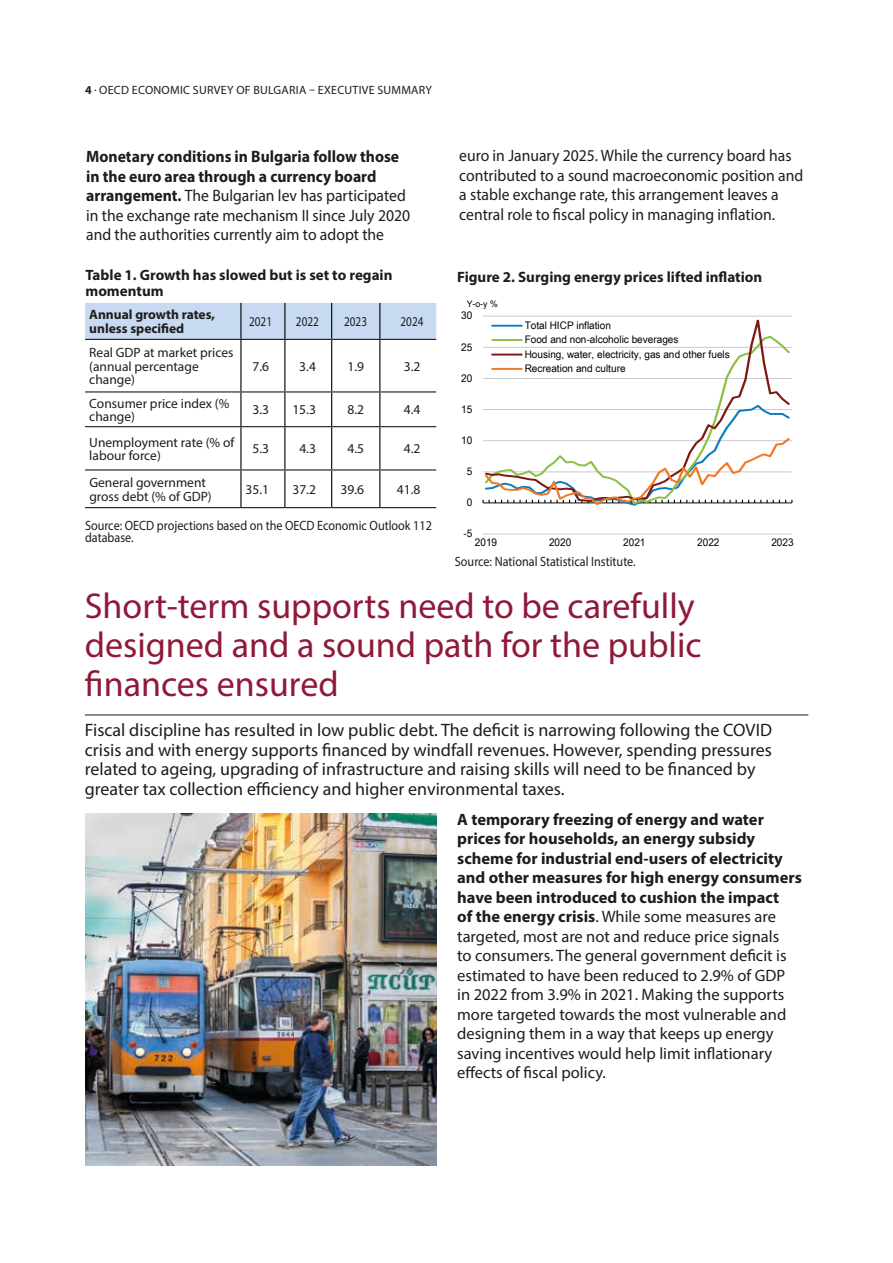
<style>
.page{position:relative;width:893px;height:1263px;background:#fff}
.page>*{position:absolute;margin:0;border:0;box-sizing:border-box;transform-origin:0 0}
.t1{font:36px/39px "Myriad Pro";color:#8f1939}
.t2{font:18px/19.5px "Myriad Pro";color:#1d1d1b}
.t3{font:16.5px/19.5px "Myriad Pro";color:#1d1d1b}
.t4{font:16.5px/19.5px "Myriad Pro";color:#1d1d1b;scale:.95 1}
.t5{font:700 15px/16.5px "Myriad Pro";color:#1d1d1b}
.t6{font:13.5px/13.5px "Myriad Pro";color:#1d1d1b}
.t7{font:13.5px/12px "Myriad Pro";color:#1d1d1b;scale:.9 1}
.t8{font:700 13.5px/13.5px "Myriad Pro";color:#1d1d1b}
.t9{font:13.5px "Myriad Pro";color:#1d1d1b;scale:.83 1}
.t10{font:12px "Myriad Pro";letter-spacing:.02em;color:#1d1d1b}
.t11{font:10.5px/14.4px "Arial Narrow";letter-spacing:-.005em;color:#020203;scale:1.18 1}
.t12{font:9px "Arial Narrow";color:#020203;scale:1.18 1}
.s1{font-weight:700}
</style>
<div class="page">
<hr style="left:85px;top:715px;width:723px;height:1px;background:#1d1d1b">
<div style="left:85px;top:303px;width:351px;height:36px;background:#c7daf2"></div>
<hr style="left:240px;top:303px;width:2px;height:36px;background:#000">
<hr style="left:284px;top:303px;width:1px;height:36px;background:#000">
<hr style="left:331px;top:303px;width:1px;height:36px;background:#000">
<hr style="left:379px;top:303px;width:1px;height:36px;background:#000">
<hr style="left:240px;top:340px;width:2px;height:51px;background:#000">
<hr style="left:284px;top:340px;width:1px;height:51px;background:#000">
<hr style="left:331px;top:340px;width:1px;height:51px;background:#000">
<hr style="left:379px;top:340px;width:1px;height:51px;background:#000">
<hr style="left:240px;top:392px;width:2px;height:34px;background:#000">
<hr style="left:284px;top:392px;width:1px;height:34px;background:#000">
<hr style="left:331px;top:392px;width:1px;height:34px;background:#000">
<hr style="left:379px;top:392px;width:1px;height:34px;background:#000">
<hr style="left:240px;top:427px;width:2px;height:42px;background:#000">
<hr style="left:284px;top:427px;width:1px;height:42px;background:#000">
<hr style="left:331px;top:427px;width:1px;height:42px;background:#000">
<hr style="left:379px;top:427px;width:1px;height:42px;background:#000">
<hr style="left:240px;top:470px;width:2px;height:37px;background:#000">
<hr style="left:284px;top:470px;width:1px;height:37px;background:#000">
<hr style="left:331px;top:470px;width:1px;height:37px;background:#000">
<hr style="left:379px;top:470px;width:1px;height:37px;background:#000">
<hr style="left:85px;top:339px;width:156px;height:1px;background:#1d1d1b">
<hr style="left:241px;top:339px;width:44px;height:1px;background:#1d1d1b">
<hr style="left:285px;top:339px;width:47px;height:1px;background:#1d1d1b">
<hr style="left:332px;top:339px;width:48px;height:1px;background:#1d1d1b">
<hr style="left:380px;top:339px;width:56px;height:1px;background:#1d1d1b">
<hr style="left:85px;top:391px;width:156px;height:1px;background:#1d1d1b">
<hr style="left:241px;top:391px;width:44px;height:1px;background:#1d1d1b">
<hr style="left:285px;top:391px;width:47px;height:1px;background:#1d1d1b">
<hr style="left:332px;top:391px;width:48px;height:1px;background:#1d1d1b">
<hr style="left:380px;top:391px;width:56px;height:1px;background:#1d1d1b">
<hr style="left:85px;top:426px;width:156px;height:1px;background:#1d1d1b">
<hr style="left:241px;top:426px;width:44px;height:1px;background:#1d1d1b">
<hr style="left:285px;top:426px;width:47px;height:1px;background:#1d1d1b">
<hr style="left:332px;top:426px;width:48px;height:1px;background:#1d1d1b">
<hr style="left:380px;top:426px;width:56px;height:1px;background:#1d1d1b">
<hr style="left:85px;top:469px;width:156px;height:1px;background:#1d1d1b">
<hr style="left:241px;top:469px;width:44px;height:1px;background:#1d1d1b">
<hr style="left:285px;top:469px;width:47px;height:1px;background:#1d1d1b">
<hr style="left:332px;top:469px;width:48px;height:1px;background:#1d1d1b">
<hr style="left:380px;top:469px;width:56px;height:1px;background:#1d1d1b">
<hr style="left:85px;top:507px;width:156px;height:1px;background:#1d1d1b">
<hr style="left:241px;top:507px;width:44px;height:1px;background:#1d1d1b">
<hr style="left:285px;top:507px;width:47px;height:1px;background:#1d1d1b">
<hr style="left:332px;top:507px;width:48px;height:1px;background:#1d1d1b">
<hr style="left:380px;top:507px;width:56px;height:1px;background:#1d1d1b">
<hr style="left:483px;top:533px;width:309px;height:2px;background:#cac9ca">
<svg style="left:483px;top:316px;width:309px;height:87px"></svg>
<svg style="left:482px;top:403px;width:310px;height:103px"></svg>
<hr style="left:492px;top:325px;width:30px;height:2px;background:#0e7cc0">
<hr style="left:492px;top:339px;width:30px;height:2px;background:#8ec047">
<hr style="left:492px;top:353px;width:30px;height:3px;background:#7f1810">
<hr style="left:492px;top:368px;width:30px;height:2px;background:#ef7a25">
<img style="left:85px;top:813px;width:352px;height:353px">
<p class="t10" style="left:85px;top:83px;width:348px"><span class="s1">4</span> . OECD ECONOMIC SURVEY OF BULGARIA – EXECUTIVE SUMMARY</p>
<p class="t4" style="left:86px;top:147px;width:343px"><span class="s1">Monetary conditions in Bulgaria follow those in the euro area through a currency board arrangement.</span> The Bulgarian lev has participated in the exchange rate mechanism II since July 2020 and the authorities currently aim to adopt the</p>
<p class="t5" style="left:85px;top:266px;width:309px">Table 1. Growth has slowed but is set to regain momentum</p>
<p class="t8" style="left:89px;top:308px;width:127px">Annual growth rates, unless specified</p>
<p class="t9" style="left:249px;top:313px;width:29px">2021</p>
<p class="t9" style="left:296px;top:313px;width:29px">2022</p>
<p class="t9" style="left:344px;top:313px;width:29px">2023</p>
<p class="t9" style="left:400px;top:313px;width:29px">2024</p>
<p class="t6" style="left:89px;top:346px;width:146px">Real GDP at market prices (annual percentage change)</p>
<p class="t6" style="left:253px;top:359px;width:18px">7.6</p>
<p class="t6" style="left:299px;top:359px;width:18px">3.4</p>
<p class="t6" style="left:347px;top:359px;width:18px">1.9</p>
<p class="t6" style="left:404px;top:359px;width:18px">3.2</p>
<p class="t6" style="left:89px;top:396px;width:142px">Consumer price index (% change)</p>
<p class="t6" style="left:253px;top:403px;width:18px">3.3</p>
<p class="t6" style="left:292px;top:403px;width:25px">15.3</p>
<p class="t6" style="left:347px;top:403px;width:18px">8.2</p>
<p class="t6" style="left:404px;top:403px;width:18px">4.4</p>
<p class="t6" style="left:89px;top:435px;width:147px">Unemployment rate (% of labour force)</p>
<p class="t6" style="left:253px;top:442px;width:18px">5.3</p>
<p class="t6" style="left:299px;top:442px;width:18px">4.3</p>
<p class="t6" style="left:348px;top:442px;width:18px">4.5</p>
<p class="t6" style="left:404px;top:442px;width:18px">4.2</p>
<p class="t6" style="left:89px;top:476px;width:124px">General government gross debt (% of GDP)</p>
<p class="t6" style="left:246px;top:482px;width:25px">35.1</p>
<p class="t6" style="left:292px;top:482px;width:25px">37.2</p>
<p class="t6" style="left:341px;top:482px;width:25px">39.6</p>
<p class="t6" style="left:397px;top:482px;width:25px">41.8</p>
<p class="t7" style="left:85px;top:519px;width:387px">Source: OECD projections based on the OECD Economic Outlook 112 database.</p>
<p class="t4" style="left:459px;top:146px;width:364px">euro in January 2025. While the currency board has contributed to a sound macroeconomic position and a stable exchange rate, this arrangement leaves a central role to fiscal policy in managing inflation.</p>
<p class="t5" style="left:457px;top:268px;width:307px">Figure 2. Surging energy prices lifted inflation</p>
<p class="t12" style="left:467px;top:297px;width:28px">Y-o-y %</p>
<p class="t11" style="left:461px;top:308px;width:11px">30</p>
<p class="t11" style="left:461px;top:339px;width:11px">25</p>
<p class="t11" style="left:461px;top:370px;width:11px">20</p>
<p class="t11" style="left:461px;top:402px;width:11px">15</p>
<p class="t11" style="left:461px;top:433px;width:11px">10</p>
<p class="t11" style="left:467px;top:464px;width:6px">5</p>
<p class="t11" style="left:467px;top:495px;width:6px">0</p>
<p class="t11" style="left:525px;top:318px;width:175px">Total HICP inflation<br>Food and non-alcoholic beverages<br>Housing, water, electricity, gas and other fuels<br>Recreation and culture</p>
<p class="t11" style="left:463px;top:526px;width:9px">-5</p>
<p class="t11" style="left:475px;top:535px;width:20px">2019</p>
<p class="t11" style="left:549px;top:535px;width:20px">2020</p>
<p class="t11" style="left:623px;top:535px;width:20px">2021</p>
<p class="t11" style="left:697px;top:535px;width:20px">2022</p>
<p class="t11" style="left:771px;top:535px;width:20px">2023</p>
<p class="t7" style="left:455px;top:555px;width:202px">Source: National Statistical Institute.</p>
<h1 class="t1" style="left:85px;top:586px;width:618px">Short-term supports need to be carefully designed and a sound path for the public finances ensured</h1>
<p class="t2" style="left:85px;top:720px;width:689px">Fiscal discipline has resulted in low public debt. The deficit is narrowing following the COVID crisis and with energy supports financed by windfall revenues. However, spending pressures related to ageing, upgrading of infrastructure and raising skills will need to be financed by greater tax collection efficiency and higher environmental taxes.</p>
<p class="t3" style="left:457px;top:809px;width:346px"><span class="s1">A temporary freezing of energy and water prices for households, an energy subsidy scheme for industrial end-users of electricity and other measures for high energy consumers have been introduced to cushion the impact<br>of the energy crisis</span>. While some measures are targeted, most are not and reduce price signals<br>to consumers. The general government deficit is estimated to have been reduced to 2.9% of GDP in 2022 from 3.9% in 2021. Making the supports more targeted towards the most vulnerable and designing them in a way that keeps up energy saving incentives would help limit inflationary effects of fiscal policy.</p>
</div>
